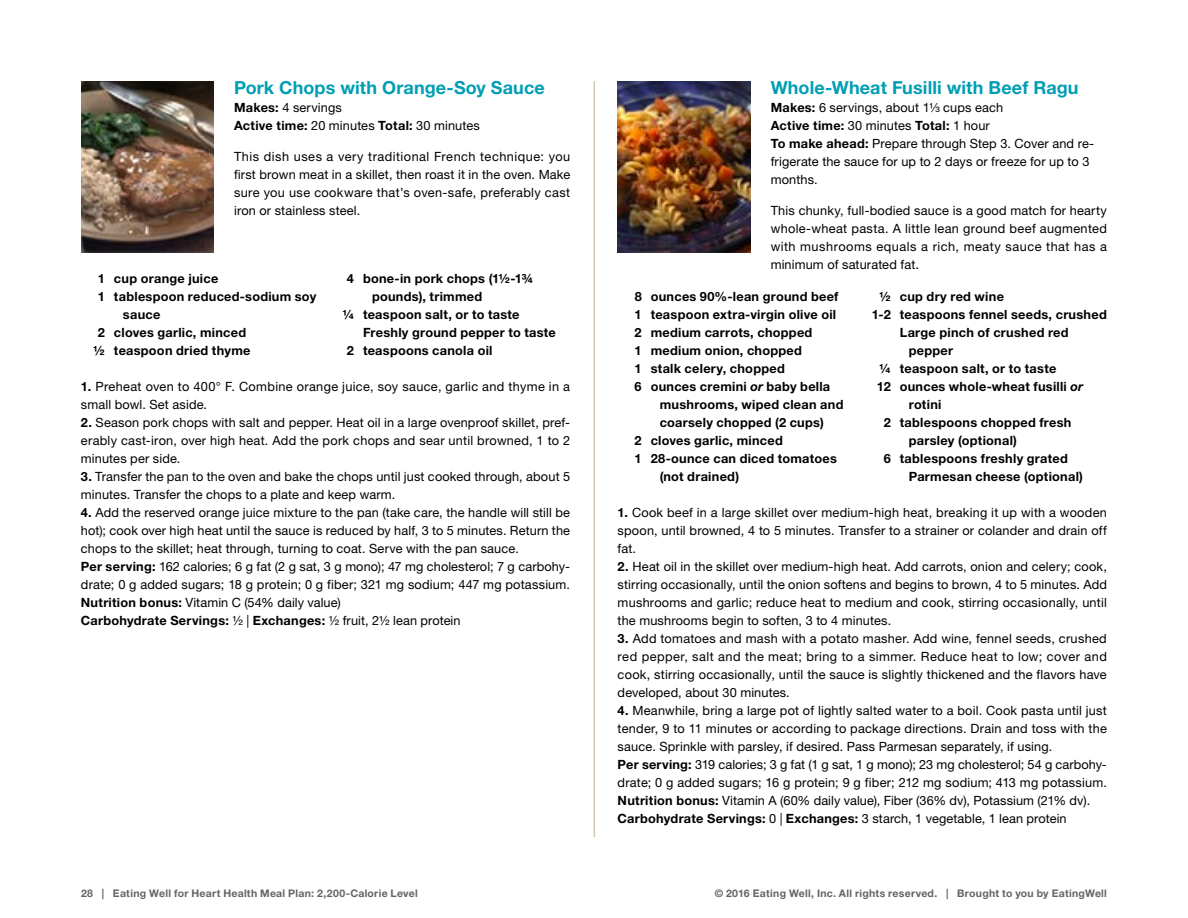
<style>
.page{position:relative;width:1188px;height:918px;background:#fff}
.page>*{position:absolute;margin:0;border:0;box-sizing:border-box;transform-origin:0 0}
.t1{font:700 18px "Helvetica Neue LT Std";letter-spacing:.005em;color:#009eb3}
.t2{font:12.75px/18px "Helvetica Neue LT Std";letter-spacing:.01em;color:#000}
.t3{font:700 12.75px "Helvetica Neue LT Std";letter-spacing:.02em;color:#000}
.t4{font:700 10.5px "Helvetica Neue LT Std";letter-spacing:.025em;color:#636466}
.s1{font-weight:700}
.s2{font-family:"Helvetica LT Std Fractions"}
.s3{font-style:italic}
</style>
<div class="page">
<hr style="left:594px;top:81px;width:1px;height:756px;background:#bdae90">
<img style="left:81px;top:81px;width:133px;height:171px">
<img style="left:618px;top:81px;width:132px;height:172px">
<h1 class="t1" style="left:234px;top:76px;width:312px">Pork Chops with Orange-Soy Sauce</h1>
<p class="t2" style="left:234px;top:98px;width:247px"><span class="s1">Makes:</span> 4 servings<br><span class="s1">Active time:</span> 20 minutes <span class="s1">Total:</span> 30 minutes</p>
<p class="t2" style="left:234px;top:148px;width:338px;text-align:justify">This dish uses a very traditional French technique: you first brown meat in a skillet, then roast it in the oven. Make sure you use cookware that’s oven-safe, preferably cast iron or stainless steel.</p>
<p class="t3" style="left:347px;top:270px;width:187px">4 bone-in pork chops (11/2-13/4</p>
<p class="t3" style="left:372px;top:288px;width:112px">pounds), trimmed</p>
<p class="t3" style="left:343px;top:306px;width:178px">1/4 teaspoon salt, or to taste</p>
<p class="t3" style="left:363px;top:324px;width:194px">Freshly ground pepper to taste</p>
<p class="t3" style="left:347px;top:342px;width:147px">2 teaspoons canola oil</p>
<p class="t2" style="left:81px;top:377px;width:491px"><span class="s1">1.</span> Preheat oven to 400° F. Combine orange juice, soy sauce, garlic and thyme in a small bowl. Set aside.</p>
<p class="t2" style="left:81px;top:413px;width:491px;text-align:justify"><span class="s1">2.</span> Season pork chops with salt and pepper. Heat oil in a large ovenproof skillet, pref&shy;erably cast-iron, over high heat. Add the pork chops and sear until browned, 1 to 2 minutes per side.</p>
<p class="t2" style="left:81px;top:467px;width:491px"><span class="s1">3.</span> Transfer the pan to the oven and bake the chops until just cooked through, about 5 minutes. Transfer the chops to a plate and keep warm.</p>
<p class="t2" style="left:81px;top:503px;width:491px"><span class="s1">4.</span> Add the reserved orange juice mixture to the pan (take care, the handle will still be hot); cook over high heat until the sauce is reduced by half, 3 to 5 minutes. Return the chops to the skillet; heat through, turning to coat. Serve with the pan sauce.<br><span class="s1">Per serving:</span> 162 calories; 6 g fat (2 g sat, 3 g mono); 47 mg cholesterol; 7 g carbohy&shy;drate; 0 g added sugars; 18 g protein; 0 g fiber; 321 mg sodium; 447 mg potassium.<br><span class="s1">Nutrition bonus:</span> Vitamin C (54% daily value)<br><span class="s1">Carbohydrate Servings:</span> 1/2 | <span class="s1">Exchanges:</span> 1/2 fruit, 21/2 lean protein</p>
<p class="t3" style="left:98px;top:270px;width:122px">1 cup orange juice</p>
<p class="t3" style="left:98px;top:288px;width:220px">1 tablespoon reduced-sodium soy</p>
<p class="t3" style="left:123px;top:306px;width:39px">sauce</p>
<p class="t3" style="left:98px;top:324px;width:150px">2 cloves garlic, minced</p>
<p class="t3" style="left:94px;top:342px;width:158px">1/2 teaspoon dried thyme</p>
<h1 class="t1" style="left:771px;top:76px;width:309px">Whole-Wheat Fusilli with Beef Ragu</h1>
<p class="t2" style="left:771px;top:98px;width:325px"><span class="s1">Makes:</span> 6 servings, about 1<span class="s2">1/3</span> cups each<br><span class="s1">Active time:</span> 30 minutes <span class="s1">Total:</span> 1 hour<br><span class="s1">To make ahead:</span> Prepare through Step 3. Cover and re&shy;frigerate the sauce for up to 2 days or freeze for up to 3 months.</p>
<p class="t2" style="left:771px;top:202px;width:338px;text-align:justify">This chunky, full-bodied sauce is a good match for hearty whole-wheat pasta. A little lean ground beef augmented with mushrooms equals a rich, meaty sauce that has a minimum of saturated fat.</p>
<p class="t3" style="left:635px;top:288px;width:205px">8 ounces 90%-lean ground beef</p>
<p class="t3" style="left:635px;top:306px;width:203px">1 teaspoon extra-virgin olive oil</p>
<p class="t3" style="left:635px;top:324px;width:179px">2 medium carrots, chopped</p>
<p class="t3" style="left:635px;top:342px;width:169px">1 medium onion, chopped</p>
<p class="t3" style="left:635px;top:360px;width:152px">1 stalk celery, chopped</p>
<p class="t3" style="left:635px;top:378px;width:197px">6 ounces cremini <span class="s3">or</span> baby bella</p>
<p class="t3" style="left:660px;top:396px;width:185px">mushrooms, wiped clean and</p>
<p class="t3" style="left:660px;top:414px;width:166px">coarsely chopped (2 cups)</p>
<p class="t3" style="left:635px;top:432px;width:150px">2 cloves garlic, minced</p>
<p class="t3" style="left:635px;top:450px;width:204px">1 28-ounce can diced tomatoes</p>
<p class="t3" style="left:660px;top:468px;width:81px">(not drained)</p>
<p class="t3" style="left:879px;top:288px;width:126px">1/2 cup dry red wine</p>
<p class="t3" style="left:872px;top:306px;width:237px">1-2 teaspoons fennel seeds, crushed</p>
<p class="t3" style="left:900px;top:324px;width:170px">Large pinch of crushed red</p>
<p class="t3" style="left:909px;top:342px;width:46px">pepper</p>
<p class="t3" style="left:879px;top:360px;width:178px">1/4 teaspoon salt, or to taste</p>
<p class="t3" style="left:877px;top:378px;width:208px">12 ounces whole-wheat fusilli <span class="s3">or</span></p>
<p class="t3" style="left:909px;top:396px;width:34px">rotini</p>
<p class="t3" style="left:884px;top:414px;width:189px">2 tablespoons chopped fresh</p>
<p class="t3" style="left:909px;top:433px;width:110px">parsley (optional)</p>
<p class="t3" style="left:884px;top:451px;width:186px">6 tablespoons freshly grated</p>
<p class="t3" style="left:909px;top:469px;width:176px">Parmesan cheese (optional)</p>
<p class="t2" style="left:618px;top:503px;width:491px;text-align:justify"><span class="s1">1.</span> Cook beef in a large skillet over medium-high heat, breaking it up with a wooden spoon, until browned, 4 to 5 minutes. Transfer to a strainer or colander and drain off fat.</p>
<p class="t2" style="left:618px;top:557px;width:491px;text-align:justify"><span class="s1">2.</span> Heat oil in the skillet over medium-high heat. Add carrots, onion and celery; cook, stirring occasionally, until the onion softens and begins to brown, 4 to 5 minutes. Add mushrooms and garlic; reduce heat to medium and cook, stirring occasionally, until the mushrooms begin to soften, 3 to 4 minutes.</p>
<p class="t2" style="left:618px;top:629px;width:491px;text-align:justify"><span class="s1">3.</span> Add tomatoes and mash with a potato masher. Add wine, fennel seeds, crushed red pepper, salt and the meat; bring to a simmer. Reduce heat to low; cover and cook, stirring occasionally, until the sauce is slightly thickened and the flavors have developed, about 30 minutes.</p>
<p class="t2" style="left:618px;top:701px;width:491px"><span class="s1">4.</span> Meanwhile, bring a large pot of lightly salted water to a boil. Cook pasta until just tender, 9 to 11 minutes or according to package directions. Drain and toss with the sauce. Sprinkle with parsley, if desired. Pass Parmesan separately, if using.<br><span class="s1">Per serving:</span> 319 calories; 3 g fat (1 g sat, 1 g mono); 23 mg cholesterol; 54 g carbohy&shy;drate; 0 g added sugars; 16 g protein; 9 g fiber; 212 mg sodium; 413 mg potassium.<br><span class="s1">Nutrition bonus:</span> Vitamin A (60% daily value), Fiber (36% dv), Potassium (21% dv).<br><span class="s1">Carbohydrate Servings:</span> 0 | <span class="s1">Exchanges:</span> 3 starch, 1 vegetable, 1 lean protein</p>
<p class="t4" style="left:81px;top:886px;width:338px">28 | Eating Well for Heart Health Meal Plan: 2,200-Calorie Level</p>
<p class="t4" style="left:715px;top:886px;width:394px">© 2016 Eating Well, Inc. All rights reserved. | Brought to you by EatingWell</p>
</div>
